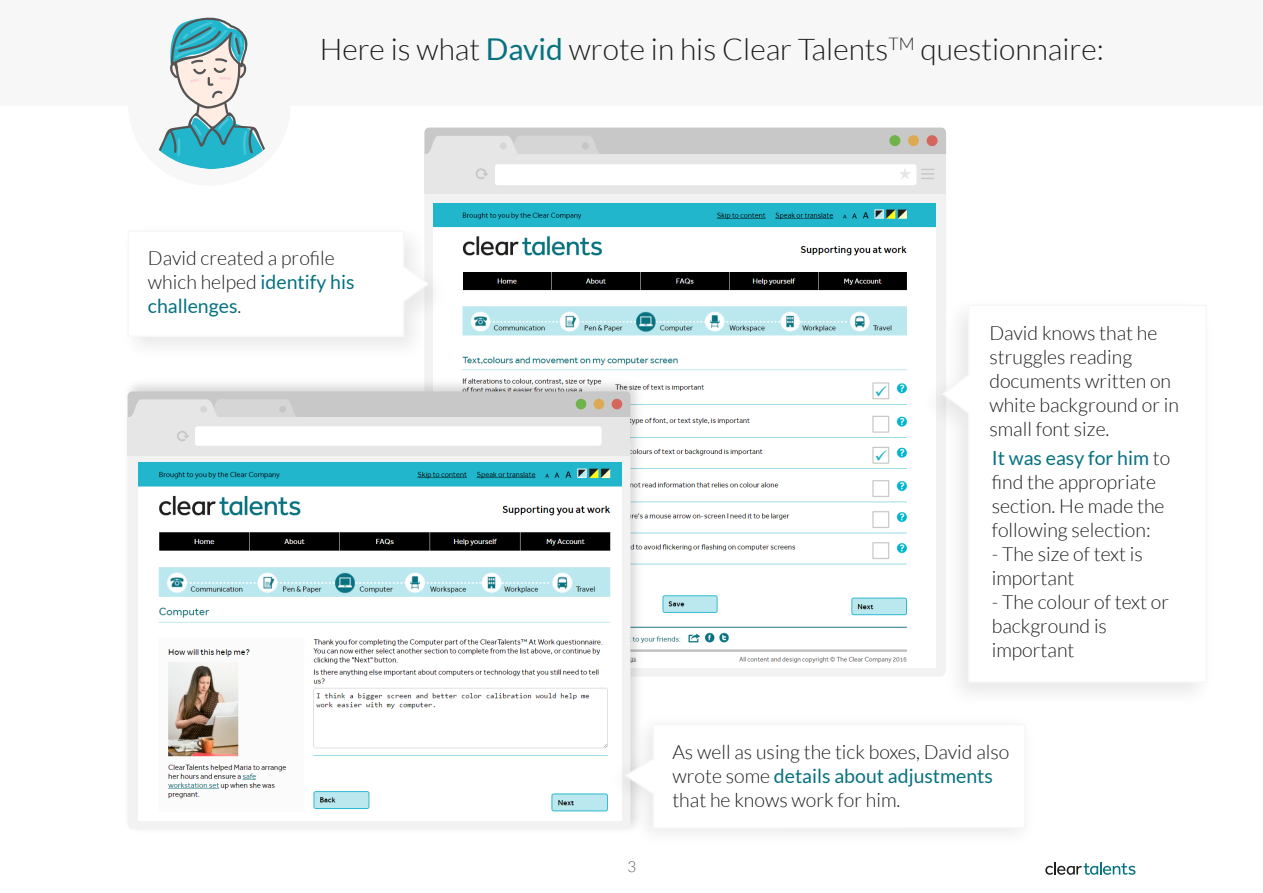
<style>
.page{position:relative;width:1263px;height:893px;background:#fff}
.page>*{position:absolute;margin:0;border:0;box-sizing:border-box;transform-origin:0 0}
.t1{font:300 30px "Lato";color:#1c1c1d}
.t2{font:300 19.5px/24px "Lato";color:#1c1c1d}
.t3{font:300 19.5px/24px "Lato";color:#1c1c1c}
.t4{font:300 15px "Lato";color:#565656}
.s1{font-weight:400;color:#077280}
</style>
<div class="page">
<div style="left:0;top:0;width:1263px;height:105px;background:#f7f7f7"></div>
<div style="left:128px;top:23px;width:163px;height:163px;background:#f7f7f7;border-radius:50%"></div>
<div style="left:425px;top:194px;width:521px;height:482px;background:#f2f2f2"></div>
<div style="left:424px;top:154px;width:522px;height:40px;background:#e6e6e6"></div>
<svg style="left:424px;top:128px;width:522px;height:26px;background:#ccc"></svg>
<svg style="left:476px;top:168px;width:12px;height:11px"></svg>
<div style="left:889px;top:135px;width:11px;height:11px;background:#70b34a;border-radius:50%"></div>
<div style="left:908px;top:135px;width:11px;height:11px;background:#ddaa54;border-radius:50%"></div>
<div style="left:927px;top:135px;width:10px;height:11px;background:#d5655d;border-radius:50%"></div>
<svg style="left:921px;top:169px;width:13px;height:10px"></svg>
<div style="left:500px;top:142px;width:7px;height:8px;background:#d5d5d5;border-radius:50%"></div>
<div style="left:582px;top:142px;width:7px;height:8px;background:#c6c6c6;border-radius:50%"></div>
<div style="left:495px;top:164px;width:421px;height:21px;background:#fff;border-radius:3px"></div>
<img style="left:433px;top:203px;width:503px;height:464px">
<svg style="left:899px;top:169px;width:12px;height:10px"></svg>
<img style="left:138px;top:216px;width:324px;height:153px">
<svg style="left:137px;top:230px;width:294px;height:108px"></svg>
<img style="left:910px;top:290px;width:288px;height:403px">
<svg style="left:940px;top:304px;width:258px;height:380px"></svg>
<img style="left:127px;top:374px;width:720px;height:331px">
<svg style="left:128px;top:391px;width:502px;height:26px;background:#ccc"></svg>
<div style="left:576px;top:399px;width:10px;height:10px;background:#70b34a;border-radius:50%"></div>
<div style="left:594px;top:399px;width:10px;height:10px;background:#ddaa54;border-radius:50%"></div>
<div style="left:612px;top:399px;width:10px;height:10px;background:#d5655d;border-radius:50%"></div>
<div style="left:200px;top:406px;width:7px;height:7px;background:#d5d5d5;border-radius:50%"></div>
<div style="left:279px;top:406px;width:7px;height:7px;background:#c6c6c6;border-radius:50%"></div>
<svg style="left:128px;top:455px;width:502px;height:374px;fill:#f2f2f2"></svg>
<div style="left:128px;top:417px;width:502px;height:38px;background:#e6e6e6"></div>
<svg style="left:177px;top:431px;width:12px;height:10px"></svg>
<div style="left:195px;top:426px;width:407px;height:20px;background:#fff;border-radius:3px"></div>
<img style="left:138px;top:463px;width:483px;height:358px">
<img style="left:597px;top:705px;width:420px;height:128px">
<svg style="left:623px;top:723px;width:394px;height:106px"></svg>
<svg style="left:158px;top:17px;width:107px;height:152px"></svg>
<svg style="left:1045px;top:862px;width:90px;height:13px"></svg>
<h1 class="t1" style="left:320px;top:33px;width:786px">Here is what <span class="s1">David</span> wrote in his Clear Talents<sup>TM</sup> questionnaire:</h1>
<p class="t3" style="left:148px;top:246px;width:208px">David created a profile which helped <span class="s1">identify his challenges</span>.</p>
<p class="t4" style="left:627px;top:859px;width:10px">3</p>
<p class="t2" style="left:989px;top:321px;width:191px">David knows that he struggles reading documents written on white background or in small font size.</p>
<p class="t2" style="left:992px;top:446px;width:180px"><span class="s1">It was easy for him</span> to find the appropriate section. He made the following selection:</p>
<p class="t2" style="left:992px;top:542px;width:153px">- The size of text is important</p>
<p class="t2" style="left:992px;top:590px;width:179px">- The colour of text or background is important</p>
<p class="t2" style="left:672px;top:740px;width:338px">As well as using the tick boxes, David also wrote some <span class="s1">details about adjustments </span>that he knows work for him.</p>
</div>
